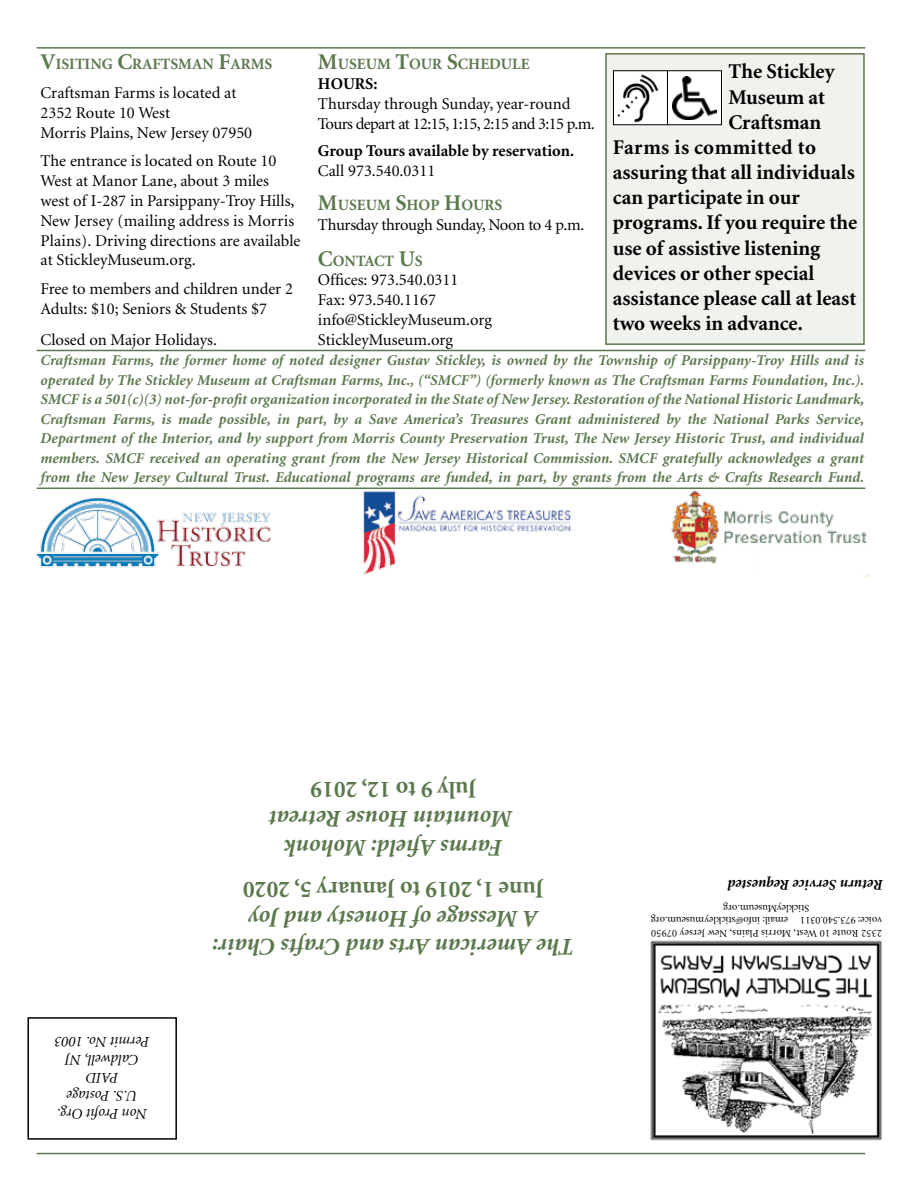
<style>
.page{position:relative;width:918px;height:1188px;background:#fff}
.page>*{position:absolute;margin:0;border:0;box-sizing:border-box;transform-origin:0 0}
.t1{font:italic 700 24px/28.8px "Minion";color:#5b784d;text-align:center}
.t2{font:700 24px "Minion";color:#5b784d}
.t3{font:700 21px/25.2px "Minion";color:#000}
.t4{font:16.5px/19.8px "Minion";color:#000}
.t5{font:700 16.5px "Minion";color:#000}
.t6{font:16.5px "Minion";letter-spacing:-.02em;color:#000}
.t7{font:700 15.75px "Minion";color:#5b784d}
.t8{font:italic 700 15px/19.5px "Minion";color:#5b784d;text-align:justify}
.t9{font:italic 15px/18px "Minion";color:#000;text-align:center}
.t10{font:italic 700 15px "Minion";color:#000}
.t11{font:10.5px/12.6px "Minion";color:#000;text-align:center}
.s1{font-size:22.5px}
</style>
<div class="page">
<div style="left:605px;top:53px;width:260px;height:292px;background:#eff2ed;border:2px solid #5b784d"></div>
<hr style="left:37px;top:47px;width:828px;height:2px;background:#5b784d">
<hr style="left:37px;top:350px;width:828px;height:1px;background:#5b784d">
<div style="left:613px;top:71px;width:54px;height:54px;background:#fff"></div>
<img style="left:617px;top:74px;width:42px;height:48px">
<div style="left:613px;top:70px;width:55px;height:55px;border:1px solid #000"></div>
<div style="left:667px;top:71px;width:54px;height:54px;background:#fff"></div>
<img style="left:673px;top:76px;width:43px;height:43px">
<div style="left:667px;top:70px;width:55px;height:55px;border:1px solid #000"></div>
<hr style="left:37px;top:1153px;width:828px;height:1px;background:#5b784d">
<img style="left:36px;top:488px;width:832px;height:88px">
<div style="left:27px;top:1017px;width:150px;height:123px;border:2px solid #000"></div>
<img style="left:650px;top:940px;width:232px;height:201px">
<p class="t7" style="left:318px;top:56px;width:213px"><span class="s1">M</span>USEUM <span class="s1">T</span>OUR <span class="s1">S</span>CHEDULE</p>
<p class="t5" style="left:318px;top:75px;width:61px">Hours:</p>
<p class="t4" style="left:318px;top:94px;width:278px">Thursday through Sunday, year-round<br>Tours depart at 12:15, 1:15, 2:15 and 3:15 p.m.</p>
<p class="t5" style="left:318px;top:142px;width:258px">Group Tours available by reservation.</p>
<p class="t4" style="left:318px;top:161px;width:119px">Call 973.540.0311</p>
<p class="t7" style="left:318px;top:197px;width:185px"><span class="s1">M</span>USEUM <span class="s1">S</span>HOP <span class="s1">H</span>OURS</p>
<p class="t6" style="left:318px;top:216px;width:268px">Thursday through Sunday, Noon to 4 p.m.</p>
<p class="t7" style="left:318px;top:252px;width:105px"><span class="s1">C</span>ONTACT <span class="s1">U</span>S</p>
<p class="t4" style="left:318px;top:271px;width:176px">Offices: 973.540.0311<br>Fax: 973.540.1167 info@StickleyMuseum.org<br>StickleyMuseum.org</p>
<p class="t7" style="left:40px;top:56px;width:232px"><span class="s1">V</span>ISITING <span class="s1">C</span>RAFTSMAN <span class="s1">F</span>ARMS</p>
<p class="t4" style="left:40px;top:83px;width:213px">Craftsman Farms is located at<br>2352 Route 10 West<br>Morris Plains, New Jersey 07950</p>
<p class="t4" style="left:40px;top:152px;width:261px">The entrance is located on Route 10<br>West at Manor Lane, about 3 miles west of I-287 in Parsippany-Troy Hills, New Jersey (mailing address is Morris Plains). Driving directions are available at StickleyMuseum.org.</p>
<p class="t4" style="left:40px;top:280px;width:254px">Free to members and children under 2<br>Adults: $10; Seniors &amp; Students $7</p>
<p class="t4" style="left:40px;top:330px;width:178px">Closed on Major Holidays.</p>
<p class="t8" style="left:40px;top:351px;width:825px">Craftsman Farms, the former home of noted designer Gustav Stickley, is owned by the Township of Parsippany-Troy Hills and is operated by The Stickley Museum at Craftsman Farms, Inc., (“SMCF”) (formerly known as The Craftsman Farms Foundation, Inc.).<br>SMCF is a 501(c)(3) not-for-profit organization incorporated in the State of New Jersey. Restoration of the National Historic Landmark, Craftsman Farms, is made possible, in part, by a Save America’s Treasures Grant administered by the National Parks Service, Department of the Interior, and by support from Morris County Preservation Trust, The New Jersey Historic Trust, and individual members. SMCF received an operating grant from the New Jersey Historical Commission. SMCF gratefully acknowledges a grant from the New Jersey Cultural Trust. Educational programs are funded, in part, by grants from the Arts &amp; Crafts Research Fund.</p>
<h2 class="t3" style="left:729px;top:60px;width:108px">The Stickley<br>Museum at<br>Craftsman</h2>
<h2 class="t3" style="left:613px;top:135px;width:246px">Farms is committed to assuring that all individuals can participate in our programs. If you require the use of assistive listening devices or other special assistance please call at least two weeks in advance.</h2>
<h1 class="t2" style="left:477px;top:802px;width:168px;rotate:-180deg">July 9 to 12, 2019</h1>
<p class="t9" style="left:150px;top:1122px;width:96px;rotate:-180deg">Non Profit Org.<br>U.S. Postage<br>PAID<br>Caldwell, NJ<br>Permit No. 1003</p>
<h1 class="t1" style="left:512px;top:861px;width:244px;rotate:-180deg">Farms Afield: Mohonk<br>Mountain House Retreat</h1>
<h1 class="t2" style="left:544px;top:902px;width:302px;rotate:-180deg">June 1, 2019 to January 5, 2020</h1>
<h1 class="t1" style="left:575px;top:961px;width:364px;rotate:-180deg">The American Arts and Crafts Chair:<br>A Message of Honesty and Joy</h1>
<p class="t10" style="left:883px;top:892px;width:157px;rotate:-180deg">Return Service Requested</p>
<p class="t11" style="left:882px;top:939px;width:233px;rotate:-180deg">2352 Route 10 West, Morris Plains, New Jersey 07950 voice: 973.540.0311 email: info@stickleymuseum.org<br>StickleyMuseum.org</p>
</div>
